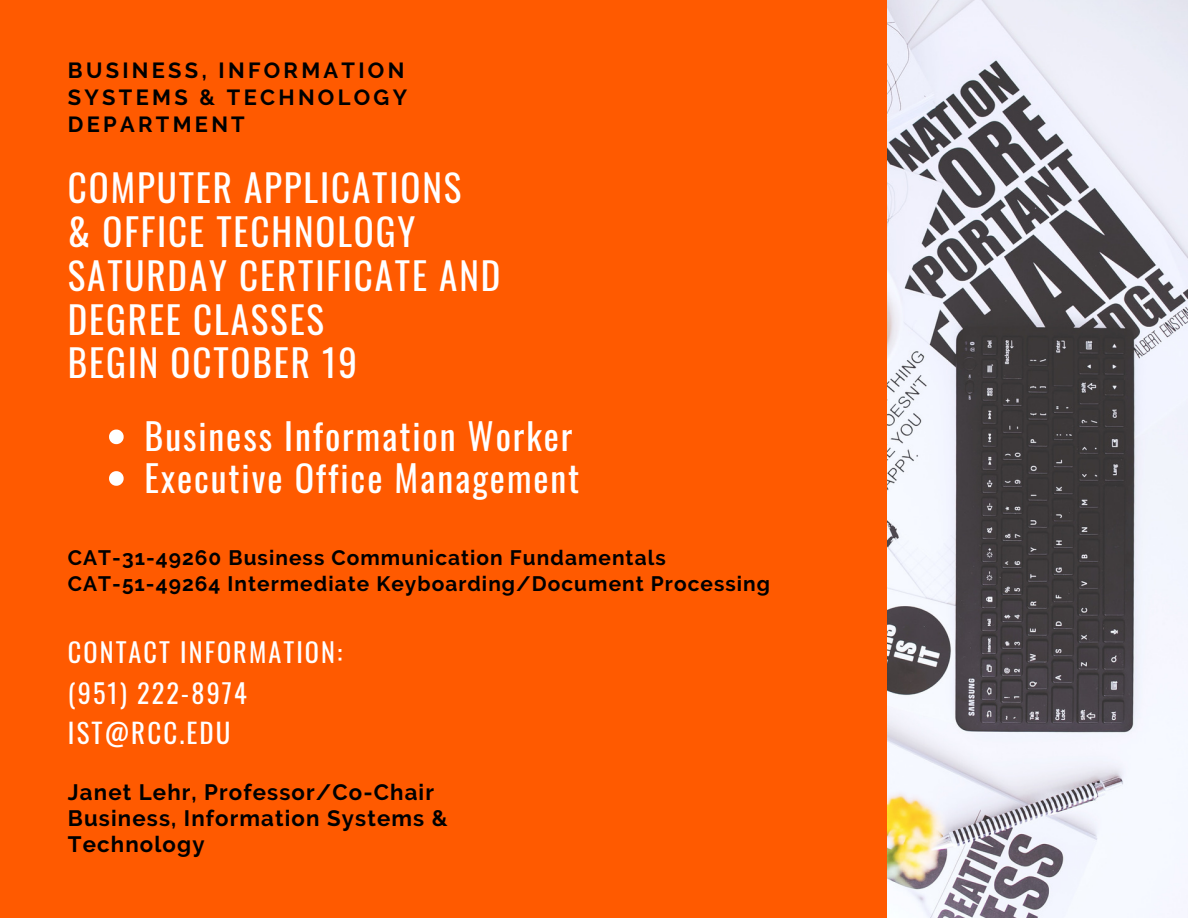
<style>
.page{position:relative;width:1188px;height:918px;background:#ff5a00}
.page>*{position:absolute;margin:0;border:0;box-sizing:border-box;transform-origin:0 0}
.t1{font:37.05px/43.7px "Oswald";letter-spacing:.05em;color:#fff}
.t2{font:36px/41.7px "Oswald";letter-spacing:.055em;color:#fff}
.t3{font:27px "Oswald";letter-spacing:.08em;color:#fff}
.t4{font:26.25px/40.3px "Oswald";letter-spacing:.08em;color:#fff}
.t5{font:700 22.2px/26.2px "Raleway";letter-spacing:.05em;color:#000}
.t6{font:700 21.9px/27.3px "Raleway";letter-spacing:.15em;color:#000}
.t7{font:700 20.85px/26px "Raleway";letter-spacing:.05em;color:#000}
</style>
<div class="page">
<img style="left:888px;top:0;width:300px;height:918px">
<svg style="left:109px;top:430px;width:15px;height:14px"></svg>
<svg style="left:109px;top:471px;width:15px;height:15px"></svg>
<p class="t6" style="left:68px;top:56px;width:341px">BUSINESS, INFORMATION<br>SYSTEMS &amp; TECHNOLOGY<br>DEPARTMENT</p>
<h1 class="t1" style="left:68px;top:165px;width:434px">COMPUTER APPLICATIONS<br>&amp; OFFICE TECHNOLOGY<br>SATURDAY CERTIFICATE AND<br>DEGREE CLASSES<br>BEGIN OCTOBER 19</h1>
<h2 class="t2" style="left:145px;top:414px;width:436px">Business Information Worker<br>Executive Office Management</h2>
<p class="t7" style="left:68px;top:545px;width:704px">CAT-31-49260 Business Communication Fundamentals<br>CAT-51-49264 Intermediate Keyboarding/Document Processing</p>
<p class="t4" style="left:68px;top:631px;width:276px">CONTACT INFORMATION: (951) 222-8974</p>
<p class="t3" style="left:68px;top:712px;width:164px">IST@RCC.EDU</p>
<p class="t5" style="left:68px;top:779px;width:381px">Janet Lehr, Professor/Co-Chair<br>Business, Information Systems &amp;<br>Technology</p>
</div>
